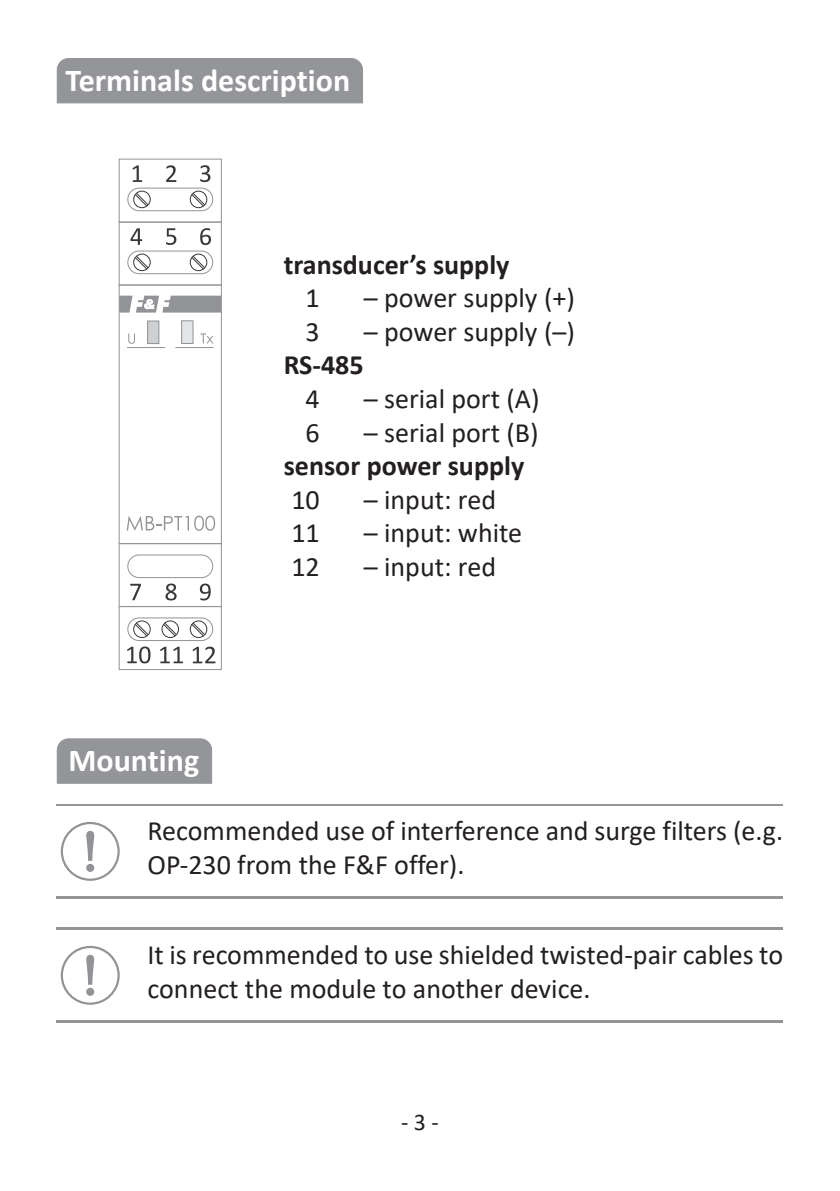
<style>
.page{position:relative;width:840px;height:1191px;background:#fff}
.page>*{position:absolute;margin:0;border:0;box-sizing:border-box;transform-origin:0 0}
.t1{font:700 32px "Calibri";color:#fff}
.t2{font:28px/33.6px "Calibri";color:#231f20}
.t3{font:700 28px "Calibri";color:#231f20}
.t4{font:24px "Calibri";color:#231f20}
</style>
<div class="page">
<hr style="left:57px;top:804px;width:725px;height:2px;background:#939598">
<hr style="left:57px;top:896px;width:725px;height:2px;background:#939598">
<hr style="left:57px;top:928px;width:725px;height:2px;background:#939598">
<hr style="left:57px;top:1020px;width:725px;height:2px;background:#939598">
<div style="left:119px;top:285px;width:102px;height:259px;border:1px solid #919396"></div>
<div style="left:119px;top:222px;width:102px;height:63px;border:1px solid #919396"></div>
<div style="left:119px;top:543px;width:102px;height:64px;border:1px solid #919396"></div>
<div style="left:119px;top:159px;width:102px;height:63px;border:1px solid #919396"></div>
<div style="left:119px;top:606px;width:102px;height:64px;border:1px solid #919396"></div>
<div style="left:127px;top:188px;width:86px;height:23px;border:1px solid #919396;border-radius:11px"></div>
<svg style="left:119px;top:296px;width:102px;height:16px"></svg>
<div style="left:127px;top:251px;width:86px;height:23px;border:1px solid #919396;border-radius:11px"></div>
<div style="left:127px;top:555px;width:86px;height:23px;border:1px solid #919396;border-radius:11px"></div>
<div style="left:127px;top:617px;width:86px;height:24px;border:1px solid #919396;border-radius:11px"></div>
<hr style="left:175px;top:347px;width:38px;height:1px;background:#919396">
<svg style="left:127px;top:516px;width:88px;height:15px"></svg>
<div style="left:181px;top:321px;width:12px;height:22px;background:#e4e5e7"></div>
<div style="left:181px;top:320px;width:12px;height:24px;border:1px solid #919396"></div>
<div style="left:147px;top:321px;width:12px;height:22px;background:#cfd0d2"></div>
<div style="left:147px;top:321px;width:12px;height:23px;border:1px solid #919396"></div>
<hr style="left:127px;top:347px;width:38px;height:1px;background:#919396">
<svg style="left:128px;top:333px;width:7px;height:11px"></svg>
<svg style="left:200px;top:333px;width:13px;height:10px"></svg>
<div style="left:190px;top:191px;width:17px;height:17px;border:1px solid #383839;border-radius:50%"></div>
<svg style="left:191px;top:192px;width:14px;height:15px"></svg>
<div style="left:133px;top:191px;width:17px;height:17px;border:1px solid #383839;border-radius:50%"></div>
<svg style="left:134px;top:192px;width:15px;height:15px"></svg>
<div style="left:190px;top:620px;width:17px;height:18px;border:1px solid #383839;border-radius:50%"></div>
<svg style="left:191px;top:622px;width:14px;height:14px"></svg>
<div style="left:133px;top:620px;width:17px;height:18px;border:1px solid #383839;border-radius:50%"></div>
<svg style="left:134px;top:622px;width:15px;height:14px"></svg>
<div style="left:162px;top:620px;width:17px;height:18px;border:1px solid #383839;border-radius:50%"></div>
<svg style="left:163px;top:622px;width:14px;height:14px"></svg>
<div style="left:190px;top:254px;width:17px;height:17px;border:1px solid #383839;border-radius:50%"></div>
<svg style="left:191px;top:255px;width:14px;height:15px"></svg>
<div style="left:133px;top:254px;width:17px;height:17px;border:1px solid #383839;border-radius:50%"></div>
<svg style="left:134px;top:255px;width:15px;height:15px"></svg>
<svg style="left:130px;top:228px;width:12px;height:17px"></svg>
<svg style="left:130px;top:584px;width:11px;height:16px"></svg>
<svg style="left:166px;top:228px;width:10px;height:17px"></svg>
<svg style="left:165px;top:583px;width:11px;height:17px"></svg>
<svg style="left:200px;top:228px;width:11px;height:17px"></svg>
<svg style="left:200px;top:583px;width:10px;height:17px"></svg>
<svg style="left:127px;top:646px;width:23px;height:17px"></svg>
<svg style="left:160px;top:646px;width:23px;height:17px"></svg>
<svg style="left:193px;top:646px;width:22px;height:17px"></svg>
<svg style="left:133px;top:165px;width:9px;height:17px"></svg>
<svg style="left:166px;top:165px;width:10px;height:17px"></svg>
<svg style="left:200px;top:165px;width:10px;height:17px"></svg>
<div style="left:57px;top:58px;width:306px;height:45px;background:#939598"></div>
<div style="left:57px;top:738px;width:155px;height:45px;background:#939598"></div>
<div style="left:61px;top:822px;width:59px;height:59px;border:2px solid #919396;border-radius:50%"></div>
<svg style="left:86px;top:830px;width:9px;height:42px"></svg>
<div style="left:61px;top:946px;width:59px;height:58px;border:2px solid #919396;border-radius:50%"></div>
<svg style="left:86px;top:954px;width:9px;height:42px"></svg>
<p class="t1" style="left:66px;top:58px;width:286px">Terminals description</p>
<p class="t1" style="left:68px;top:738px;width:132px">Mounting</p>
<p class="t3" style="left:283px;top:244px;width:227px">transducer’s supply</p>
<p class="t2" style="left:305px;top:280px;width:16px">1</p>
<p class="t2" style="left:363px;top:280px;width:212px">– power supply (+)</p>
<p class="t2" style="left:305px;top:314px;width:16px">3</p>
<p class="t2" style="left:363px;top:314px;width:212px">– power supply (–)</p>
<p class="t3" style="left:283px;top:345px;width:81px">RS-485</p>
<p class="t2" style="left:305px;top:381px;width:16px">4</p>
<p class="t2" style="left:363px;top:381px;width:177px">– serial port (A)</p>
<p class="t2" style="left:305px;top:415px;width:16px">6</p>
<p class="t2" style="left:363px;top:415px;width:176px">– serial port (B)</p>
<p class="t3" style="left:283px;top:446px;width:242px">sensor power supply</p>
<p class="t2" style="left:291px;top:482px;width:30px">10</p>
<p class="t2" style="left:363px;top:482px;width:134px">– input: red</p>
<p class="t2" style="left:291px;top:515px;width:30px">11</p>
<p class="t2" style="left:363px;top:515px;width:160px">– input: white</p>
<p class="t2" style="left:291px;top:549px;width:30px">12</p>
<p class="t2" style="left:363px;top:549px;width:134px">– input: red</p>
<p class="t2" style="left:147px;top:813px;width:636px">Recommended use of interference and surge filters (e.g.<br>OP-230 from the F&amp;F offer).</p>
<p class="t2" style="left:147px;top:937px;width:636px">It is recommended to use shielded twisted-pair cables to connect the module to another device.</p>
<p class="t4" style="left:401px;top:1105px;width:39px">- 3 -</p>
</div>
